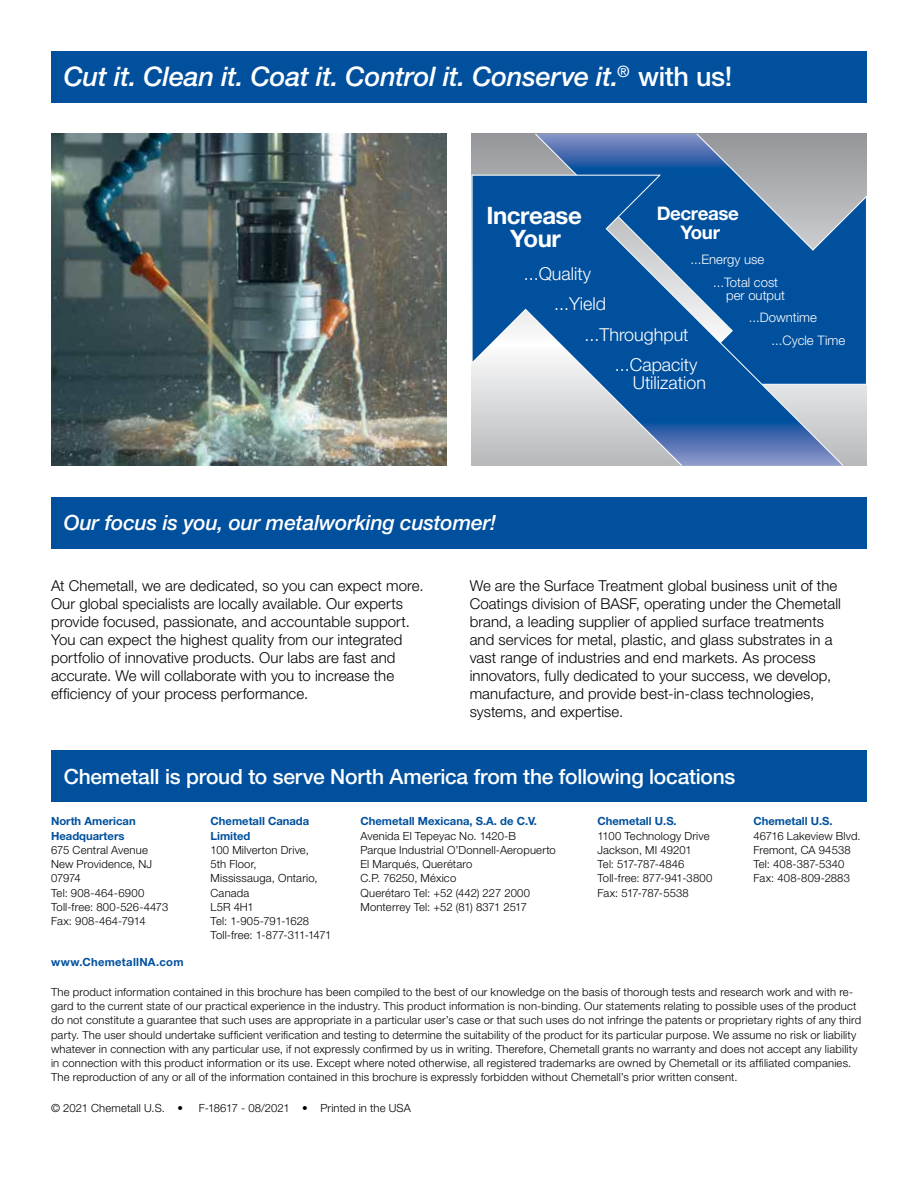
<style>
.page{position:relative;width:918px;height:1188px;background:#fff}
.page>*{position:absolute;margin:0;border:0;box-sizing:border-box;transform-origin:0 0}
.t1{font:italic 500 27px "Helvetica Neue LT Std";letter-spacing:-.01em;color:#fff}
.t2{font:700 24px/22.6px "Helvetica Neue LT Std";letter-spacing:-.02em;color:#fff;text-align:center}
.t3{font:500 21px "Helvetica Neue LT Std";letter-spacing:-.01em;color:#fff}
.t4{font:italic 500 21px "Helvetica Neue LT Std";letter-spacing:-.01em;color:#fff}
.t5{font:700 18.75px/18.8px "Helvetica Neue LT Std";letter-spacing:-.02em;color:#fff;text-align:center}
.t6{font:300 17.85px "Helvetica Neue LT Std";color:#fff}
.t7{font:300 15px/18px "Helvetica Neue LT Std";letter-spacing:.005em;color:#000}
.t8{font:300 13.05px/22.5px "Helvetica Neue LT Std";color:#fff}
.t9{font:300 11.25px/14.2px "Helvetica Neue LT Std";letter-spacing:.015em;color:#000}
.t10{font:700 11.25px/14.2px "Helvetica Neue LT Std";color:#00509e}
.t11{font:700 11.25px "Helvetica Neue LT Std";letter-spacing:.025em;color:#00509e}
.s1{font-style:normal}
</style>
<div class="page">
<div style="left:51px;top:751px;width:816px;height:51px;background:#00509e"></div>
<img style="left:51px;top:134px;width:395px;height:332px">
<svg style="left:472px;top:134px;width:395px;height:332px;background:#b1b3b5"></svg>
<svg style="left:535px;top:134px;width:332px;height:251px;background:#5f7fa8"></svg>
<svg style="left:472px;top:175px;width:372px;height:291px;background:#4278af"></svg>
<div style="left:51px;top:51px;width:816px;height:51px;background:#00509e"></div>
<div style="left:51px;top:497px;width:816px;height:52px;background:#00509e"></div>
<h1 class="t1" style="left:64px;top:61px;width:670px">Cut it. Clean it. Coat it. Control it. Conserve it.<sup>®</sup> <span class="s1">with us!</span></h1>
<h3 class="t5" style="left:657px;top:204px;width:84px">Decrease<br>Your</h3>
<p class="t8" style="left:713px;top:248px;width:67px;text-indent:-23px">...Energy use ...Total cost</p>
<p class="t8" style="left:726px;top:284px;width:60px">per output</p>
<p class="t8" style="left:749px;top:306px;width:70px">...Downtime</p>
<p class="t8" style="left:772px;top:329px;width:75px">...Cycle Time</p>
<h2 class="t2" style="left:487px;top:204px;width:97px">Increase<br>Your</h2>
<h3 class="t6" style="left:524px;top:263px;width:69px">...Quality</h3>
<h3 class="t6" style="left:554px;top:293px;width:53px">...Yield</h3>
<h3 class="t6" style="left:585px;top:324px;width:106px">...Throughput</h3>
<h3 class="t6" style="left:615px;top:354px;width:84px">...Capacity</h3>
<h3 class="t6" style="left:633px;top:372px;width:75px">Utilization</h3>
<h3 class="t4" style="left:64px;top:511px;width:434px">Our focus is you, our metalworking customer!</h3>
<p class="t7" style="left:51px;top:576px;width:374px">At Chemetall, we are dedicated, so you can expect more.<br>Our global specialists are locally available. Our experts provide focused, passionate, and accountable support.<br>You can expect the highest quality from our integrated portfolio of innovative products. Our labs are fast and accurate. We will collaborate with you to increase the efficiency of your process performance.</p>
<p class="t7" style="left:470px;top:576px;width:373px">We are the Surface Treatment global business unit of the Coatings division of BASF, operating under the Chemetall brand, a leading supplier of applied surface treatments and services for metal, plastic, and glass substrates in a vast range of industries and end markets. As process innovators, fully dedicated to your success, we develop, manufacture, and provide best-in-class technologies, systems, and expertise.</p>
<h3 class="t3" style="left:64px;top:764px;width:673px">Chemetall is proud to serve North America from the following locations</h3>
<p class="t10" style="left:51px;top:814px;width:86px">North American<br>Headquarters</p>
<p class="t9" style="left:51px;top:842px;width:119px">675 Central Avenue<br>New Providence, NJ<br>07974<br>Tel: 908-464-6900<br>Toll-free: 800-526-4473<br>Fax: 908-464-7914</p>
<p class="t10" style="left:211px;top:814px;width:100px">Chemetall Canada<br>Limited</p>
<p class="t9" style="left:211px;top:843px;width:122px">100 Milverton Drive,<br>5th Floor,<br>Mississauga, Ontario,<br>Canada<br>L5R 4H1<br>Tel: 1-905-791-1628<br>Toll-free: 1-877-311-1471</p>
<p class="t10" style="left:360px;top:814px;width:178px">Chemetall Mexicana, S.A. de C.V.</p>
<p class="t9" style="left:360px;top:828px;width:197px">Avenida El Tepeyac No. 1420-B<br>Parque Industrial O’Donnell-Aeropuerto<br>El Marqués, Querétaro<br>C.P. 76250, México<br>Querétaro Tel: +52 (442) 227 2000<br>Monterrey Tel: +52 (81) 8371 2517</p>
<p class="t10" style="left:597px;top:814px;width:81px">Chemetall U.S.</p>
<p class="t9" style="left:597px;top:828px;width:116px">1100 Technology Drive<br>Jackson, MI 49201<br>Tel: 517-787-4846<br>Toll-free: 877-941-3800<br>Fax: 517-787-5538</p>
<p class="t10" style="left:753px;top:814px;width:81px">Chemetall U.S.</p>
<p class="t9" style="left:753px;top:828px;width:109px">46716 Lakeview Blvd.<br>Fremont, CA 94538<br>Tel: 408-387-5340<br>Fax: 408-809-2883</p>
<p class="t11" style="left:51px;top:955px;width:134px">www.ChemetallNA.com</p>
<p class="t9" style="left:51px;top:985px;width:812px">The product information contained in this brochure has been compiled to the best of our knowledge on the basis of thorough tests and research work and with re&shy;gard to the current state of our practical experience in the industry. This product information is non-binding. Our statements relating to possible uses of the product do not constitute a guarantee that such uses are appropriate in a particular user’s case or that such uses do not infringe the patents or proprietary rights of any third party. The user should undertake sufficient verification and testing to determine the suitability of the product for its particular purpose. We assume no risk or liability whatever in connection with any particular use, if not expressly confirmed by us in writing. Therefore, Chemetall grants no warranty and does not accept any liability in connection with this product information or its use. Except where noted otherwise, all registered trademarks are owned by Chemetall or its affiliated companies.<br>The reproduction of any or all of the information contained in this brochure is expressly forbidden without Chemetall’s prior written consent.</p>
<p class="t9" style="left:51px;top:1100px;width:134px">© 2021 Chemetall U.S. •</p>
<p class="t9" style="left:199px;top:1100px;width:214px">F-18617 - 08/2021 • Printed in the USA</p>
</div>
